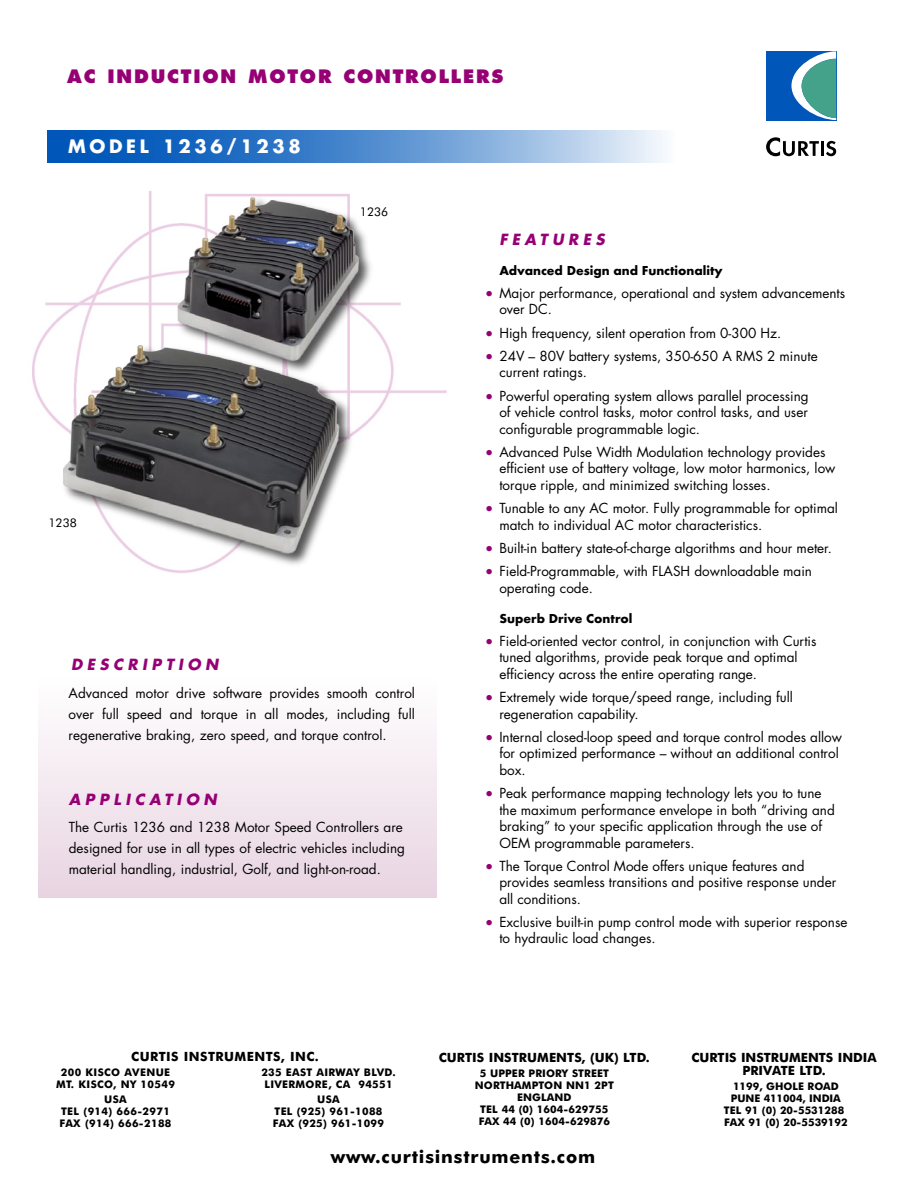
<style>
.page{position:relative;width:918px;height:1188px;background:#fff}
.page>*{position:absolute;margin:0;border:0;box-sizing:border-box;transform-origin:0 0}
.Headline{font:800 18px "Futura";letter-spacing:.1em;color:#960074}
.t1{font:700 18px "Futura BT";letter-spacing:.045em;color:#000}
.t2{font:700 18px "Futura";letter-spacing:.2em;color:#fff}
.Headers{font:italic 700 15px "Futura";letter-spacing:.295em;color:#960074}
.PG_1_TEXT{font:italic 700 15px "Futura";letter-spacing:.295em;color:#960074}
.PG_1_TEXT-2{font:13.5px/16.5px "Futura";color:#000}
.Application{font:13.5px/21px "Futura";color:#000}
.Description{font:13.5px/21px "Futura";color:#000;text-align:justify}
.PG_1_SUBHEADS{font:700 13.5px "Futura T";color:#000}
.t3{font:700 12.75px/13.5px "Futura BT";letter-spacing:.005em;color:#000;text-align:center}
.t4{font:700 12.75px "Futura BT";letter-spacing:.035em;color:#000}
.PG_1_TEXT-3{font:12px "Futura BT";color:#000}
.t5{font:700 10.5px/12px "Futura BT";letter-spacing:.01em;color:#000;text-align:center}
.t6{font:700 10.5px "Futura BT";letter-spacing:.03em;color:#000}
.t7{font:700 10.5px "Futura BT";letter-spacing:.035em;color:#000}
.s1{color:#960074}
</style>
<div class="page">
<div style="left:39px;top:676px;width:397px;height:221px;background:linear-gradient(to bottom,#fff,#e8d4e1)"></div>
<svg style="left:48px;top:131px;width:615px;height:32px;background:#5991d1"></svg>
<div style="left:766px;top:51px;width:70px;height:70px;background:#0057b9"></div>
<svg style="left:791px;top:51px;width:45px;height:69px"></svg>
<svg style="left:766px;top:137px;width:53px;height:19px"></svg>
<hr style="left:821px;top:141px;width:3px;height:15px;background:#000">
<svg style="left:826px;top:141px;width:10px;height:15px"></svg>
<img style="left:32px;top:191px;width:380px;height:382px">
<p class="Headline" style="left:67px;top:65px;width:438px">AC INDUCTION MOTOR CONTROLLERS</p>
<p class="t2" style="left:68px;top:134px;width:234px">MODEL 1236/1238</p>
<p class="PG_1_TEXT-3" style="left:360px;top:204px;width:30px">1236</p>
<p class="PG_1_TEXT-3" style="left:49px;top:515px;width:30px">1238</p>
<p class="Headers" style="left:71px;top:654px;width:149px">DESCRIPTION</p>
<p class="Description" style="left:69px;top:682px;width:348px">Advanced motor drive software provides smooth control over full speed and torque in all modes, including full regenerative braking, zero speed, and torque control.</p>
<p class="Headers" style="left:69px;top:789px;width:149px">APPLICATION</p>
<p class="Application" style="left:69px;top:817px;width:338px">The Curtis 1236 and 1238 Motor Speed Controllers are designed for use in all types of electric vehicles including material handling, industrial, Golf, and light-on-road.</p>
<p class="PG_1_TEXT" style="left:499px;top:228px;width:107px">FEATURES</p>
<p class="PG_1_SUBHEADS" style="left:499px;top:262px;width:225px">Advanced Design and Functionality</p>
<p class="PG_1_TEXT-2" style="left:499px;top:284px;width:347px;text-indent:-14px"><span class="s1">•</span> Major performance, operational and system advancements over DC.</p>
<p class="PG_1_TEXT-2" style="left:486px;top:324px;width:297px"><span class="s1">•</span> High frequency, silent operation from 0-300 Hz.</p>
<p class="PG_1_TEXT-2" style="left:499px;top:347px;width:320px;text-indent:-14px"><span class="s1">•</span> 24V – 80V battery systems, 350-650 A RMS 2 minute current ratings.</p>
<p class="PG_1_TEXT-2" style="left:499px;top:387px;width:311px;text-align:justify;text-indent:-14px"><span class="s1">•</span> Powerful operating system allows parallel processing of vehicle control tasks, motor control tasks, and user configurable programmable logic.</p>
<p class="PG_1_TEXT-2" style="left:499px;top:443px;width:338px;text-indent:-14px"><span class="s1">•</span> Advanced Pulse Width Modulation technology provides efficient use of battery voltage, low motor harmonics, low torque ripple, and minimized switching losses.</p>
<p class="PG_1_TEXT-2" style="left:499px;top:500px;width:340px;text-indent:-14px"><span class="s1">•</span> Tunable to any AC motor. Fully programmable for optimal match to individual AC motor characteristics.</p>
<p class="PG_1_TEXT-2" style="left:486px;top:539px;width:348px"><span class="s1">•</span> Built-in battery state-of-charge algorithms and hour meter.</p>
<p class="PG_1_TEXT-2" style="left:499px;top:563px;width:314px;text-indent:-14px"><span class="s1">•</span> Field-Programmable, with FLASH downloadable main operating code.</p>
<p class="PG_1_SUBHEADS" style="left:499px;top:610px;width:135px">Superb Drive Control</p>
<p class="PG_1_TEXT-2" style="left:499px;top:632px;width:319px;text-indent:-14px"><span class="s1">•</span> Field-oriented vector control, in conjunction with Curtis tuned algorithms, provide peak torque and optimal efficiency across the entire operating range.</p>
<p class="PG_1_TEXT-2" style="left:499px;top:689px;width:295px;text-indent:-14px"><span class="s1">•</span> Extremely wide torque/speed range, including full regeneration capability.</p>
<p class="PG_1_TEXT-2" style="left:499px;top:728px;width:344px;text-indent:-14px"><span class="s1">•</span> Internal closed-loop speed and torque control modes allow for optimized performance – without an additional control box.</p>
<p class="PG_1_TEXT-2" style="left:499px;top:785px;width:337px;text-indent:-14px"><span class="s1">•</span> Peak performance mapping technology lets you to tune the maximum performance envelope in both “driving and braking” to your specific application through the use of OEM programmable parameters.</p>
<p class="PG_1_TEXT-2" style="left:499px;top:857px;width:338px;text-indent:-14px"><span class="s1">•</span> The Torque Control Mode offers unique features and provides seamless transitions and positive response under all conditions.</p>
<p class="PG_1_TEXT-2" style="left:499px;top:913px;width:350px;text-indent:-14px"><span class="s1">•</span> Exclusive built-in pump control mode with superior response to hydraulic load changes.</p>
<p class="t4" style="left:131px;top:1049px;width:189px">CURTIS INSTRUMENTS, INC.</p>
<p class="t7" style="left:61px;top:1066px;width:111px">200 KISCO AVENUE</p>
<p class="t6" style="left:261px;top:1066px;width:136px">235 EAST AIRWAY BLVD.</p>
<p class="t7" style="left:56px;top:1078px;width:120px">MT. KISCO, NY 10549</p>
<p class="t6" style="left:264px;top:1078px;width:130px">LIVERMORE, CA 94551</p>
<p class="t5" style="left:104px;top:1094px;width:24px">USA</p>
<p class="t5" style="left:317px;top:1094px;width:24px">USA</p>
<p class="t7" style="left:61px;top:1105px;width:110px">TEL (914) 666-2971</p>
<p class="t6" style="left:275px;top:1105px;width:109px">TEL (925) 961-1088</p>
<p class="t7" style="left:59px;top:1117px;width:114px">FAX (914) 666-2188</p>
<p class="t6" style="left:273px;top:1117px;width:113px">FAX (925) 961-1099</p>
<p class="t3" style="left:439px;top:1050px;width:213px">CURTIS INSTRUMENTS, (UK) LTD.</p>
<p class="t5" style="left:475px;top:1067px;width:140px">5 UPPER PRIORY STREET<br>NORTHAMPTON NN1 2PT<br>ENGLAND<br>TEL 44 (0) 1604-629755<br>FAX 44 (0) 1604-629876</p>
<p class="t3" style="left:691px;top:1050px;width:187px">CURTIS INSTRUMENTS INDIA<br>PRIVATE LTD.</p>
<p class="t5" style="left:733px;top:1080px;width:107px">1199, GHOLE ROAD</p>
<p class="t5" style="left:724px;top:1092px;width:125px">PUNE 411004, INDIA<br>TEL 91 (0) 20-5531288<br>FAX 91 (0) 20-5539192</p>
<p class="t1" style="left:331px;top:1146px;width:266px">www.curtisinstruments.com</p>
</div>
